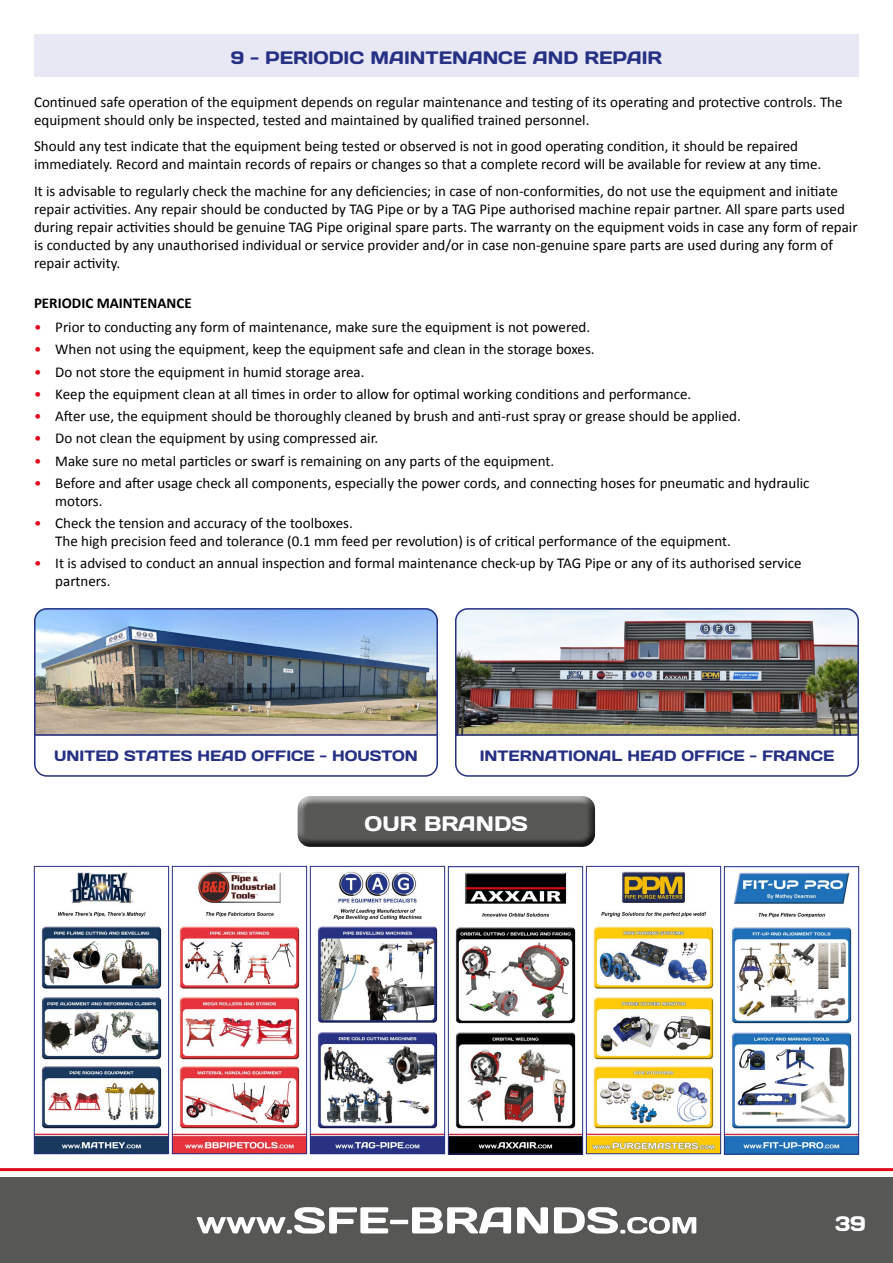
<style>
.page{position:relative;width:893px;height:1263px;background:#fff}
.page>*{position:absolute;margin:0;border:0;box-sizing:border-box;transform-origin:0 0}
.t1{font:21px "Days One";color:#fff}
.t2{font:18px "Days One";color:#263184}
.t3{font:15px/18px "Calibri";color:#000}
.t4{font:15px "Days One";color:#263184}
.t5{font:700 15px "Calibri";color:#000}
.s1{color:#e3051b}
</style>
<div class="page">
<div style="left:34px;top:34px;width:825px;height:43px;background:#e8e7f4"></div>
<img style="left:450px;top:872px;width:131px;height:280px">
<div style="left:448px;top:866px;width:135px;height:288px;border:1px solid #263184"></div>
<div style="left:292px;top:797px;width:312px;height:51px;background:#000;opacity:.75"></div>
<img style="left:36px;top:872px;width:131px;height:280px">
<div style="left:34px;top:866px;width:135px;height:288px;border:1px solid #263184"></div>
<img style="left:588px;top:871px;width:131px;height:281px">
<div style="left:586px;top:866px;width:135px;height:288px;border:1px solid #263184"></div>
<img style="left:174px;top:871px;width:131px;height:281px">
<div style="left:172px;top:866px;width:135px;height:288px;border:1px solid #263184"></div>
<img style="left:312px;top:871px;width:131px;height:281px">
<div style="left:310px;top:866px;width:135px;height:288px;border:1px solid #263184"></div>
<svg style="left:34px;top:736px;width:404px;height:41px"></svg>
<img style="left:34px;top:608px;width:404px;height:128px">
<div style="left:0;top:1178px;width:893px;height:85px;background:#575756"></div>
<hr style="left:0;top:1168px;width:893px;height:3px;background:#e3051b">
<svg style="left:197px;top:1207px;width:314px;height:26px"></svg>
<svg style="left:517px;top:1207px;width:31px;height:26px"></svg>
<svg style="left:554px;top:1207px;width:142px;height:27px"></svg>
<img style="left:726px;top:872px;width:131px;height:280px">
<div style="left:724px;top:866px;width:135px;height:288px;border:1px solid #263184"></div>
<svg style="left:455px;top:736px;width:404px;height:41px"></svg>
<img style="left:455px;top:608px;width:404px;height:128px">
<p class="t2" style="left:231px;top:46px;width:433px">9 - PERIODIC MAINTENANCE AND REPAIR</p>
<p class="t3" style="left:34px;top:93px;width:810px">Continued safe operation of the equipment depends on regular maintenance and testing of its operating and protective controls. The equipment should only be inspected, tested and maintained by qualified trained personnel.</p>
<p class="t3" style="left:34px;top:137px;width:789px">Should any test indicate that the equipment being tested or observed is not in good operating condition, it should be repaired immediately. Record and maintain records of repairs or changes so that a complete record will be available for review at any time.</p>
<p class="t3" style="left:34px;top:182px;width:825px">It is advisable to regularly check the machine for any deficiencies; in case of non-conformities, do not use the equipment and initiate repair activities. Any repair should be conducted by TAG Pipe or by a TAG Pipe authorised machine repair partner. All spare parts used during repair activities should be genuine TAG Pipe original spare parts. The warranty on the equipment voids in case any form of repair is conducted by any unauthorised individual or service provider and/or in case non-genuine spare parts are used during any form of repair activity.</p>
<p class="t5" style="left:34px;top:293px;width:159px">PERIODIC MAINTENANCE</p>
<p class="t3" style="left:34px;top:318px;width:558px"><span class="s1">•</span> Prior to conducting any form of maintenance, make sure the equipment is not powered.</p>
<p class="t3" style="left:34px;top:340px;width:562px"><span class="s1">•</span> When not using the equipment, keep the equipment safe and clean in the storage boxes.</p>
<p class="t3" style="left:34px;top:363px;width:332px"><span class="s1">•</span> Do not store the equipment in humid storage area.</p>
<p class="t3" style="left:34px;top:385px;width:659px"><span class="s1">•</span> Keep the equipment clean at all times in order to allow for optimal working conditions and performance.</p>
<p class="t3" style="left:34px;top:407px;width:708px"><span class="s1">•</span> After use, the equipment should be thoroughly cleaned by brush and anti-rust spray or grease should be applied.</p>
<p class="t3" style="left:34px;top:429px;width:346px"><span class="s1">•</span> Do not clean the equipment by using compressed air.</p>
<p class="t3" style="left:34px;top:452px;width:522px"><span class="s1">•</span> Make sure no metal particles or swarf is remaining on any parts of the equipment.</p>
<p class="t3" style="left:55px;top:474px;width:756px;text-indent:-21px"><span class="s1">•</span> Before and after usage check all components, especially the power cords, and connecting hoses for pneumatic and hydraulic motors.</p>
<p class="t3" style="left:55px;top:514px;width:677px;text-indent:-21px"><span class="s1">•</span> Check the tension and accuracy of the toolboxes.<br>The high precision feed and tolerance (0.1 mm feed per revolution) is of critical performance of the equipment.</p>
<p class="t3" style="left:55px;top:554px;width:748px;text-indent:-21px"><span class="s1">•</span> It is advised to conduct an annual inspection and formal maintenance check-up by TAG Pipe or any of its authorised service partners.</p>
<p class="t4" style="left:54px;top:746px;width:365px">UNITED STATES HEAD OFFICE - HOUSTON</p>
<p class="t4" style="left:480px;top:746px;width:356px">INTERNATIONAL HEAD OFFICE - FRANCE</p>
<h1 class="t1" style="left:365px;top:810px;width:165px">OUR BRANDS</h1>
<h1 class="t1" style="left:835px;top:1210px;width:32px">39</h1>
</div>
